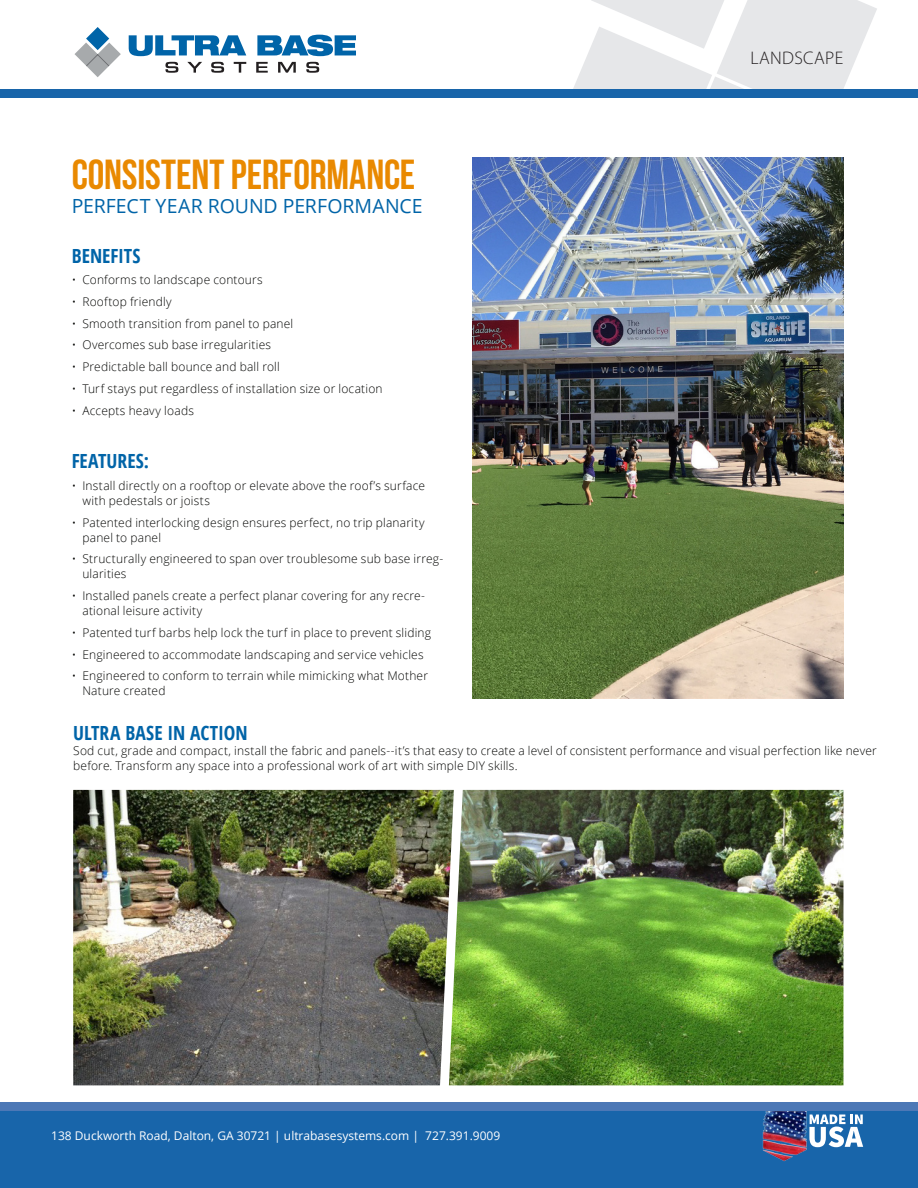
<style>
.page{position:relative;width:918px;height:1188px;background:#fff}
.page>*{position:absolute;margin:0;border:0;box-sizing:border-box;transform-origin:0 0}
.t1{font:700 42px "Bebas Neue";letter-spacing:-.005em;color:#e98900}
.t2{font:700 19.5px "Open Sans Condensed";letter-spacing:.005em;color:#0064a8}
.t3{font:19.5px "Open Sans";color:#0064a8}
.t4{font:300 18.3px "Myriad Pro";letter-spacing:.02em;color:#231f20}
.t5{font:300 12px/15px "Open Sans";letter-spacing:.015em;color:#040503}
.t6{font:12px "Open Sans";color:#fff}
</style>
<div class="page">
<svg style="left:573px;top:0;width:304px;height:89px"></svg>
<div style="left:0;top:89px;width:918px;height:9px;background:#1865aa"></div>
<div style="left:0;top:1111px;width:918px;height:77px;background:#1865aa"></div>
<img style="left:762px;top:1111px;width:45px;height:51px">
<svg style="left:809px;top:1115px;width:54px;height:32px"></svg>
<div style="left:0;top:1102px;width:918px;height:9px;background:#4c78b6"></div>
<svg style="left:75px;top:27px;width:46px;height:50px"></svg>
<svg style="left:129px;top:35px;width:117px;height:21px"></svg>
<svg style="left:257px;top:35px;width:99px;height:21px"></svg>
<svg style="left:165px;top:62px;width:13px;height:11px"></svg>
<svg style="left:187px;top:62px;width:15px;height:11px"></svg>
<svg style="left:211px;top:62px;width:13px;height:11px"></svg>
<svg style="left:234px;top:62px;width:12px;height:11px"></svg>
<svg style="left:256px;top:62px;width:12px;height:11px"></svg>
<svg style="left:278px;top:62px;width:18px;height:11px"></svg>
<svg style="left:306px;top:62px;width:13px;height:11px"></svg>
<img style="left:472px;top:158px;width:371px;height:540px">
<img style="left:73px;top:790px;width:376px;height:295px">
<img style="left:449px;top:790px;width:394px;height:295px">
<p class="t1" style="left:72px;top:151px;width:345px">CONSISTENT PERFORMANCE</p>
<p class="t3" style="left:72px;top:192px;width:353px">PERFECT YEAR ROUND PERFORMANCE</p>
<p class="t2" style="left:72px;top:242px;width:70px">BENEFITS</p>
<p class="t5" style="left:72px;top:272px;width:193px">• Conforms to landscape contours</p>
<p class="t5" style="left:72px;top:294px;width:102px">• Rooftop friendly</p>
<p class="t5" style="left:72px;top:316px;width:223px">• Smooth transition from panel to panel</p>
<p class="t5" style="left:72px;top:337px;width:201px">• Overcomes sub base irregularities</p>
<p class="t5" style="left:72px;top:359px;width:210px">• Predictable ball bounce and ball roll</p>
<p class="t5" style="left:72px;top:381px;width:313px">• Turf stays put regardless of installation size or location</p>
<p class="t5" style="left:72px;top:403px;width:124px">• Accepts heavy loads</p>
<p class="t2" style="left:72px;top:447px;width:79px">FEATURES:</p>
<p class="t5" style="left:82px;top:478px;width:344px;text-indent:-11px">• Install directly on a rooftop or elevate above the roof’s surface with pedestals or joists</p>
<p class="t5" style="left:82px;top:514px;width:344px;text-indent:-11px">• Patented interlocking design ensures perfect, no trip planarity panel to panel</p>
<p class="t5" style="left:82px;top:551px;width:362px;text-indent:-11px">• Structurally engineered to span over troublesome sub base irreg&shy;ularities</p>
<p class="t5" style="left:82px;top:588px;width:344px;text-indent:-11px">• Installed panels create a perfect planar covering for any recre&shy;ational leisure activity</p>
<p class="t5" style="left:72px;top:625px;width:361px">• Patented turf barbs help lock the turf in place to prevent sliding</p>
<p class="t5" style="left:72px;top:646px;width:353px">• Engineered to accommodate landscaping and service vehicles</p>
<p class="t5" style="left:82px;top:668px;width:347px;text-indent:-11px">• Engineered to conform to terrain while mimicking what Mother<br>Nature created</p>
<h3 class="t4" style="left:751px;top:47px;width:94px">LANDSCAPE</h3>
<p class="t2" style="left:73px;top:720px;width:176px">ULTRA BASE IN ACTION</p>
<p class="t5" style="left:73px;top:743px;width:805px">Sod cut, grade and compact, install the fabric and panels--it’s that easy to create a level of consistent performance and visual perfection like never before. Transform any space into a professional work of art with simple DIY skills.</p>
<p class="t6" style="left:51px;top:1127px;width:451px">138 Duckworth Road, Dalton, GA 30721 | ultrabasesystems.com | 727.391.9009</p>
</div>
